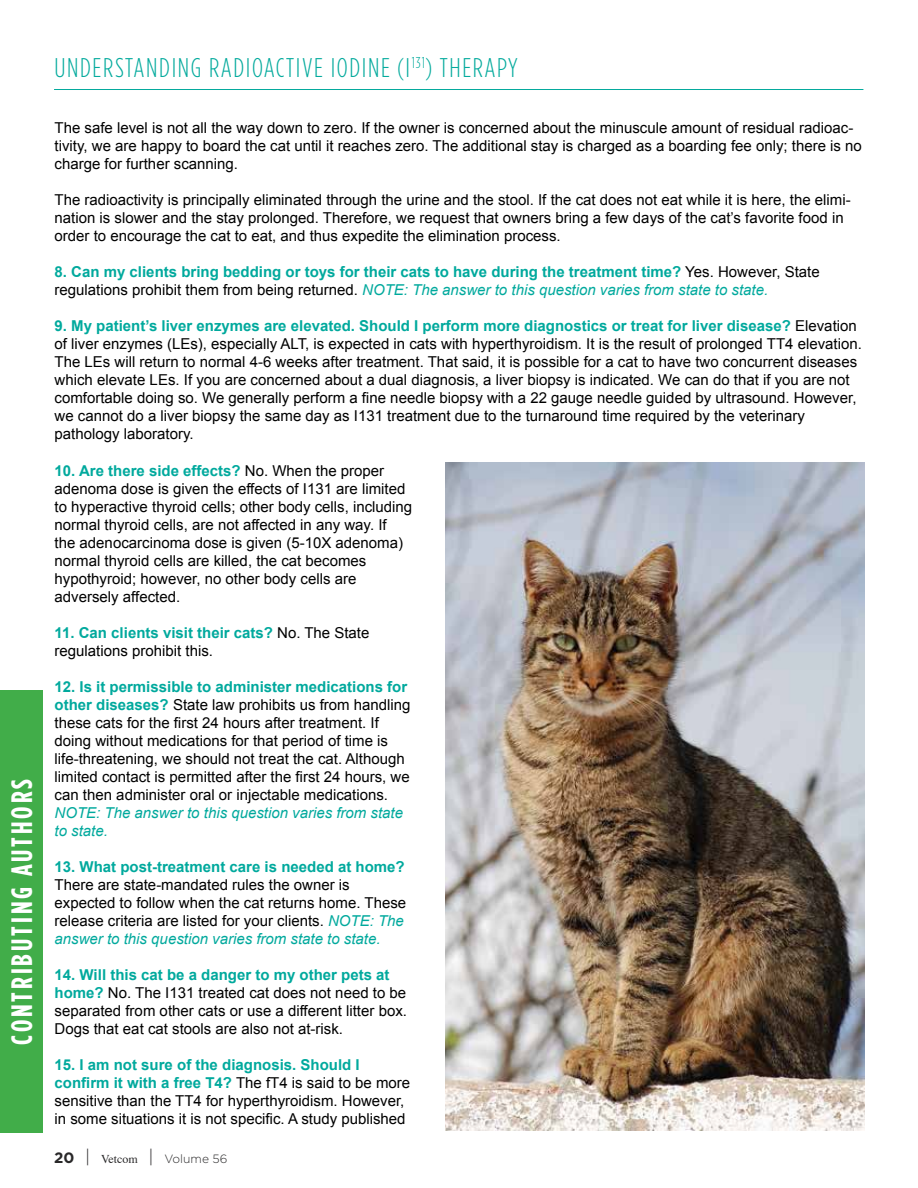
<style>
.page{position:relative;width:918px;height:1188px;background:#fff}
.page>*{position:absolute;margin:0;border:0;box-sizing:border-box;transform-origin:0 0}
.t1{font:700 29.55px "Gotham Condensed";letter-spacing:.1em;color:#fff}
.t2{font:300 27px "Gotham Condensed";letter-spacing:.06em;color:#04aa9d}
.t3{font:15px/18px "Arial";color:#000}
.t4{font:700 15px/18px "Arial";color:#00a99d}
.t5{font:italic 15px/18px "Arial";color:#00a99d}
.t6{font:300 12px "Gotham";color:#292829}
.s1{font-weight:400;color:#000}
.s2{font-weight:400;font-style:italic}
.s3{font-weight:700;color:#00a99d}
.s4{font-style:italic;color:#00a99d}
.s5{font-weight:700;font-size:15px}
.s6{font-size:18px}
.s7{font-family:"Times";font-weight:400}
</style>
<div class="page">
<div style="left:0;top:691px;width:42px;height:442px;background:#41ad49"></div>
<hr style="left:54px;top:89px;width:809px;height:1px;background:#04aa9d">
<img style="left:446px;top:462px;width:419px;height:668px">
<h1 class="t1" style="left:5px;top:1045px;width:267px;rotate:-90deg">CONTRIBUTING AUTHORS</h1>
<h2 class="t2" style="left:55px;top:53px;width:465px">UNDERSTANDING RADIOACTIVE IODINE (I<sup>131</sup>) THERAPY</h2>
<p class="t3" style="left:55px;top:119px;width:809px">The safe level is not all the way down to zero. If the owner is concerned about the minuscule amount of residual radioac&shy;tivity, we are happy to board the cat until it reaches zero. The additional stay is charged as a boarding fee only; there is no charge for further scanning.</p>
<p class="t3" style="left:55px;top:191px;width:798px">The radioactivity is principally eliminated through the urine and the stool. If the cat does not eat while it is here, the elimi&shy;nation is slower and the stay prolonged. Therefore, we request that owners bring a few days of the cat’s favorite food in order to encourage the cat to eat, and thus expedite the elimination process.</p>
<p class="t4" style="left:55px;top:263px;width:767px">8. Can my clients bring bedding or toys for their cats to have during the treatment time? <span class="s1">Yes. However, State regulations prohibit them from being returned.</span> <span class="s2">NOTE: The answer to this question varies from state to state.</span></p>
<p class="t3" style="left:55px;top:317px;width:809px"><span class="s3">9. My patient’s liver enzymes are elevated. Should I perform more diagnostics or treat for liver disease?</span> Elevation of liver enzymes (LEs), especially ALT, is expected in cats with hyperthyroidism. It is the result of prolonged TT4 elevation.<br>The LEs will return to normal 4-6 weeks after treatment. That said, it is possible for a cat to have two concurrent diseases which elevate LEs. If you are concerned about a dual diagnosis, a liver biopsy is indicated. We can do that if you are not comfortable doing so. We generally perform a fine needle biopsy with a 22 gauge needle guided by ultrasound. However, we cannot do a liver biopsy the same day as I131 treatment due to the turnaround time required by the veterinary pathology laboratory.</p>
<p class="t3" style="left:55px;top:462px;width:359px"><span class="s3">10. Are there side effects?</span> No. When the proper adenoma dose is given the effects of I131 are limited to hyperactive thyroid cells; other body cells, including normal thyroid cells, are not affected in any way. If<br>the adenocarcinoma dose is given (5-10X adenoma) normal thyroid cells are killed, the cat becomes hypothyroid; however, no other body cells are adversely affected.</p>
<p class="t3" style="left:55px;top:624px;width:316px"><span class="s3">11. Can clients visit their cats?</span> No. The State regulations prohibit this.</p>
<p class="t3" style="left:55px;top:678px;width:357px"><span class="s3">12. Is it permissible to administer medications for other diseases?</span> State law prohibits us from handling these cats for the first 24 hours after treatment. If doing without medications for that period of time is life-threatening, we should not treat the cat. Although limited contact is permitted after the first 24 hours, we can then administer oral or injectable medications.</p>
<p class="t5" style="left:55px;top:804px;width:350px">NOTE: The answer to this question varies from state to state.</p>
<p class="t4" style="left:55px;top:859px;width:352px">13. What post-treatment care is needed at home?</p>
<p class="t3" style="left:55px;top:876px;width:353px">There are state-mandated rules the owner is expected to follow when the cat returns home. These release criteria are listed for your clients. <span class="s4">NOTE: The answer to this question varies from state to state.</span></p>
<p class="t3" style="left:55px;top:966px;width:354px"><span class="s3">14. Will this cat be a danger to my other pets at home?</span> No. The I131 treated cat does not need to be separated from other cats or use a different litter box.<br>Dogs that eat cat stools are also not at-risk.</p>
<p class="t3" style="left:55px;top:1056px;width:357px"><span class="s3">15. I am not sure of the diagnosis. Should I confirm it with a free T4?</span> The fT4 is said to be more sensitive than the TT4 for hyperthyroidism. However, in some situations it is not specific. A study published</p>
<p class="t6" style="left:54px;top:1152px;width:175px"><span class="s5">20</span> <span class="s6">|</span> <span class="s7">Vetcom</span> <span class="s6">|</span> Volume 56</p>
</div>
